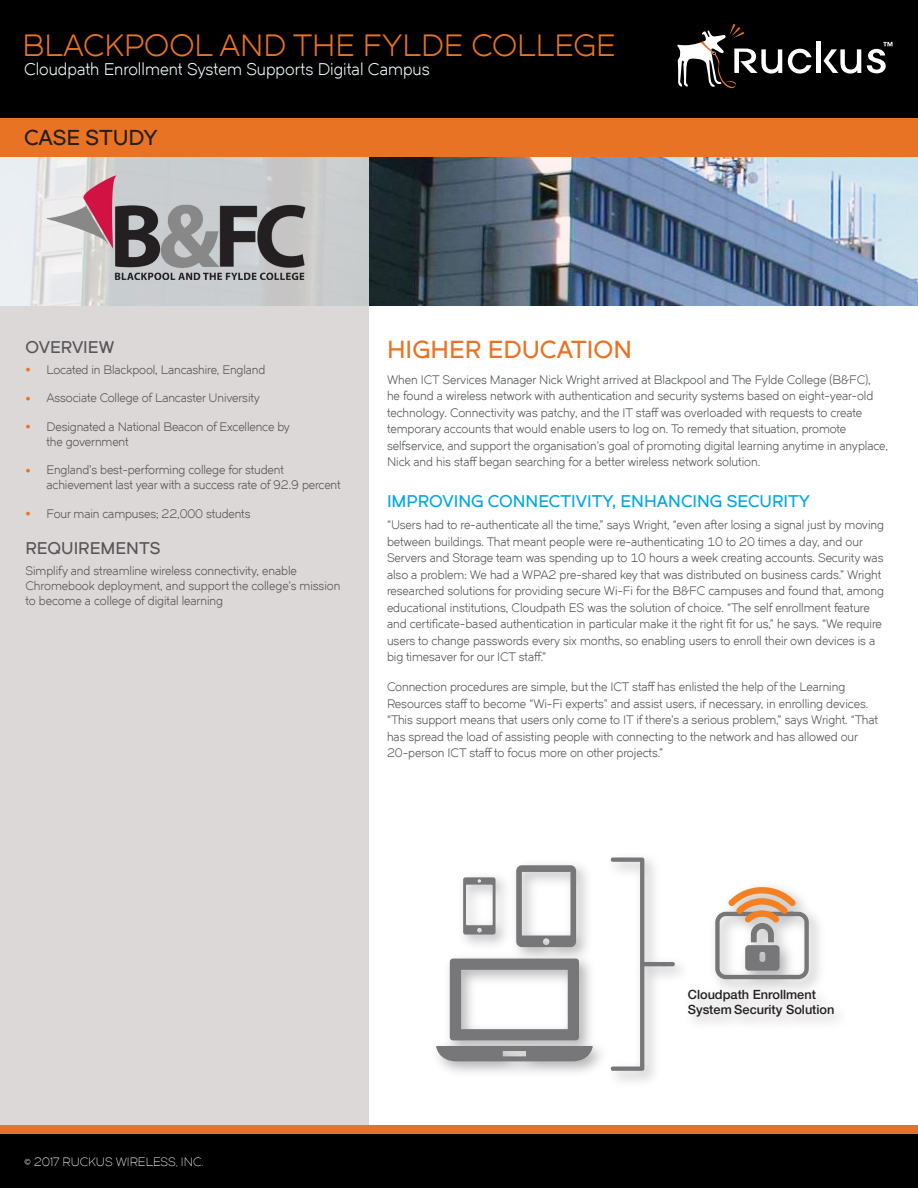
<style>
.page{position:relative;width:918px;height:1188px;background:#fff}
.page>*{position:absolute;margin:0;border:0;box-sizing:border-box;transform-origin:0 0}
.Main_Title{font:30px "Dual 400";color:#e97324}
.BODY_TITLE{font:24px "Dual 600";color:#e97324}
.Doc_Type{font:700 21px "Dual 400";color:#231f20}
.Main_Sub-Title{font:16.5px "Dual 400";color:#ebf7fa}
.BODY_SUBHEAD_2nd_Blu{font:16.5px "Dual 600";color:#00a8e2}
.BODY_BULLET_SUBTITLE{font:16.5px "Dual 600";color:#54555a}
.t1{font:500 12.75px/15.3px "Helvetica Neue LT Std";color:#231f20}
.t2{font:12px/16.5px "Dual 400";letter-spacing:-.005em;color:#54555a}
.t3{font:12px "Dual 300";letter-spacing:-.005em;color:#fff}
.s1{font-family:"Arial";font-size:15px;color:#e97324}
</style>
<div class="page">
<img style="left:369px;top:157px;width:549px;height:149px">
<svg style="left:0;top:157px;width:369px;height:149px;fill:#cacdcf"></svg>
<img style="left:18px;top:171px;width:323px;height:135px">
<div style="left:0;top:306px;width:369px;height:882px;background:#dcd8d7"></div>
<img style="left:440px;top:864px;width:160px;height:209px">
<svg style="left:463px;top:877px;width:33px;height:58px"></svg>
<svg style="left:436px;top:1046px;width:157px;height:15px"></svg>
<svg style="left:450px;top:959px;width:129px;height:81px"></svg>
<svg style="left:516px;top:865px;width:60px;height:82px"></svg>
<svg style="left:610px;top:858px;width:66px;height:213px"></svg>
<svg style="left:715px;top:887px;width:94px;height:92px"></svg>
<div style="left:0;top:0;width:918px;height:126px;background:#010000"></div>
<div style="left:0;top:118px;width:918px;height:39px;background:#e97324"></div>
<div style="left:0;top:1126px;width:918px;height:8px;background:#e97324"></div>
<div style="left:0;top:1134px;width:918px;height:54px;background:#010000"></div>
<svg style="left:788px;top:49px;width:24px;height:25px"></svg>
<svg style="left:823px;top:49px;width:38px;height:25px"></svg>
<hr style="left:817px;top:41px;width:4px;height:32px;background:#fff">
<svg style="left:867px;top:42px;width:25px;height:31px"></svg>
<svg style="left:677px;top:24px;width:105px;height:64px"></svg>
<p class="Main_Title" style="left:22px;top:27px;width:595px">BLACKPOOL AND THE FYLDE COLLEGE</p>
<p class="Main_Sub-Title" style="left:24px;top:59px;width:407px">Cloudpath Enrollment System Supports Digital Campus</p>
<p class="Doc_Type" style="left:24px;top:124px;width:135px">CASE STUDY</p>
<p class="BODY_BULLET_SUBTITLE" style="left:26px;top:336px;width:90px">OVERVIEW</p>
<p class="t2" style="left:26px;top:361px;width:241px"><span class="s1">•</span> Located in Blackpool, Lancashire, England</p>
<p class="t2" style="left:26px;top:389px;width:236px"><span class="s1">•</span> Associate College of Lancaster University</p>
<p class="t2" style="left:46px;top:419px;width:245px;line-height:15px;text-indent:-21px"><span class="s1">•</span> Designated a National Beacon of Excellence by the government</p>
<p class="t2" style="left:46px;top:462px;width:296px;line-height:15px;text-indent:-21px"><span class="s1">•</span> England’s best-performing college for student achievement last year with a success rate of 92.9 percent</p>
<p class="t2" style="left:26px;top:505px;width:227px"><span class="s1">•</span> Four main campuses; 22,000 students</p>
<p class="BODY_BULLET_SUBTITLE" style="left:26px;top:537px;width:137px">REQUIREMENTS</p>
<p class="t2" style="left:26px;top:563px;width:316px;line-height:15px">Simplify and streamline wireless connectivity, enable<br>Chromebook deployment, and support the college’s mission to become a college of digital learning</p>
<p class="BODY_TITLE" style="left:387px;top:334px;width:247px">HIGHER EDUCATION</p>
<p class="t2" style="left:387px;top:371px;width:503px">When ICT Services Manager Nick Wright arrived at Blackpool and The Fylde College (B&amp;FC),<br>he found a wireless network with authentication and security systems based on eight-year-old technology. Connectivity was patchy, and the IT staff was overloaded with requests to create temporary accounts that would enable users to log on. To remedy that situation, promote selfservice, and support the organisation’s goal of promoting digital learning anytime in anyplace, Nick and his staff began searching for a better wireless network solution.</p>
<p class="BODY_SUBHEAD_2nd_Blu" style="left:387px;top:490px;width:425px">IMPROVING CONNECTIVITY, ENHANCING SECURITY</p>
<p class="t2" style="left:387px;top:517px;width:499px">“Users had to re-authenticate all the time,” says Wright, “even after losing a signal just by moving between buildings. That meant people were re-authenticating 10 to 20 times a day, and our Servers and Storage team was spending up to 10 hours a week creating accounts. Security was also a problem: We had a WPA2 pre-shared key that was distributed on business cards.” Wright researched solutions for providing secure Wi-Fi for the B&amp;FC campuses and found that, among educational institutions, Cloudpath ES was the solution of choice. “The self enrollment feature and certificate-based authentication in particular make it the right fit for us,” he says. “We require users to change passwords every six months, so enabling users to enroll their own devices is a big timesaver for our ICT staff.”</p>
<p class="t2" style="left:387px;top:679px;width:493px">Connection procedures are simple, but the ICT staff has enlisted the help of the Learning Resources staff to become “Wi-Fi experts” and assist users, if necessary, in enrolling devices. “This support means that users only come to IT if there’s a serious problem,” says Wright. “That has spread the load of assisting people with connecting to the network and has allowed our 20-person ICT staff to focus more on other projects.”</p>
<p class="t3" style="left:24px;top:1154px;width:181px">© 2017 RUCKUS WIRELESS, INC.</p>
<p class="t1" style="left:688px;top:987px;width:148px">Cloudpath Enrollment<br>System Security Solution</p>
</div>
